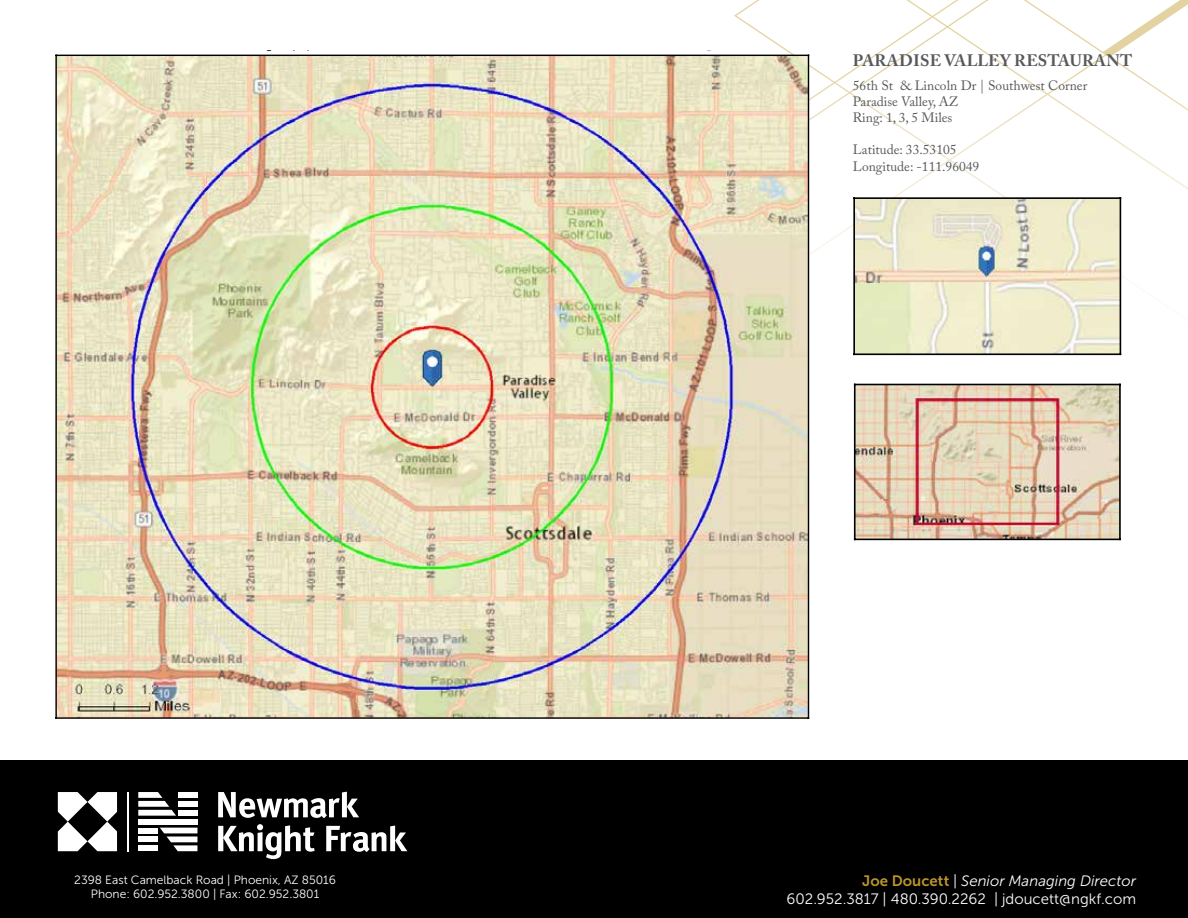
<style>
.page{position:relative;width:1188px;height:918px;background:#fff}
.page>*{position:absolute;margin:0;border:0;box-sizing:border-box;transform-origin:0 0}
.t1{font:700 16.5px "Adobe Caslon Pro";letter-spacing:.015em;color:#58595b}
.t2{font:15px/18px "Museo Sans 300";color:#fff;text-align:right}
.t3{font:13.5px/16.2px "Adobe Caslon Pro";color:#58595b}
.t4{font:12px/14.4px "Museo Sans 300";color:#fff;text-align:center}
.s1{font-family:"Museo Sans 700";color:#bb962e}
.s2{font-style:italic}
</style>
<div class="page">
<svg style="left:734px;top:0;width:454px;height:398px"></svg>
<div style="left:0;top:760px;width:1188px;height:158px;background:#000"></div>
<img style="left:57px;top:56px;width:751px;height:661px">
<hr style="left:55px;top:55px;width:2px;height:664px;background:#000">
<hr style="left:55px;top:55px;width:754px;height:1px;background:#000">
<hr style="left:808px;top:55px;width:1px;height:664px;background:#000">
<hr style="left:55px;top:717px;width:754px;height:2px;background:#000">
<img style="left:856px;top:385px;width:263px;height:154px">
<hr style="left:854px;top:384px;width:2px;height:156px;background:#000">
<hr style="left:854px;top:384px;width:267px;height:1px;background:#000">
<hr style="left:1119px;top:384px;width:2px;height:156px;background:#000">
<hr style="left:854px;top:539px;width:267px;height:1px;background:#000">
<img style="left:855px;top:199px;width:264px;height:154px">
<hr style="left:853px;top:197px;width:2px;height:158px;background:#000">
<hr style="left:853px;top:197px;width:268px;height:2px;background:#000">
<hr style="left:1120px;top:197px;width:1px;height:158px;background:#000">
<hr style="left:853px;top:353px;width:268px;height:2px;background:#000">
<svg style="left:58px;top:792px;width:59px;height:59px"></svg>
<div style="left:138px;top:819px;width:59px;height:6px;background:#fff"></div>
<div style="left:138px;top:828px;width:20px;height:5px;background:#fff"></div>
<div style="left:138px;top:837px;width:20px;height:5px;background:#fff"></div>
<div style="left:138px;top:845px;width:20px;height:6px;background:#fff"></div>
<svg style="left:160px;top:828px;width:37px;height:23px"></svg>
<div style="left:178px;top:810px;width:19px;height:6px;background:#fff"></div>
<div style="left:178px;top:801px;width:19px;height:6px;background:#fff"></div>
<div style="left:178px;top:792px;width:19px;height:6px;background:#fff"></div>
<svg style="left:138px;top:792px;width:38px;height:24px"></svg>
<hr style="left:127px;top:792px;width:1px;height:59px;background:#fff">
<svg style="left:218px;top:792px;width:141px;height:26px"></svg>
<svg style="left:326px;top:826px;width:81px;height:26px"></svg>
<svg style="left:218px;top:824px;width:97px;height:35px"></svg>
<p class="t1" style="left:853px;top:50px;width:281px">PARADISE VALLEY RESTAURANT</p>
<p class="t3" style="left:853px;top:77px;width:236px">56th St &amp; Lincoln Dr | Southwest Corner<br>Paradise Valley, AZ<br>Ring: 1, 3, 5 Miles</p>
<p class="t3" style="left:853px;top:142px;width:128px">Latitude: 33.53105<br>Longitude: -111.96049</p>
<p class="t4" style="left:74px;top:873px;width:263px">2398 East Camelback Road | Phoenix, AZ 85016<br>Phone: 602.952.3800 | Fax: 602.952.3801</p>
<p class="t2" style="left:787px;top:872px;width:351px"><span class="s1">Joe Doucett</span> | <span class="s2">Senior Managing Director<br></span>602.952.3817 | 480.390.2262 | jdoucett@ngkf.com</p>
</div>
